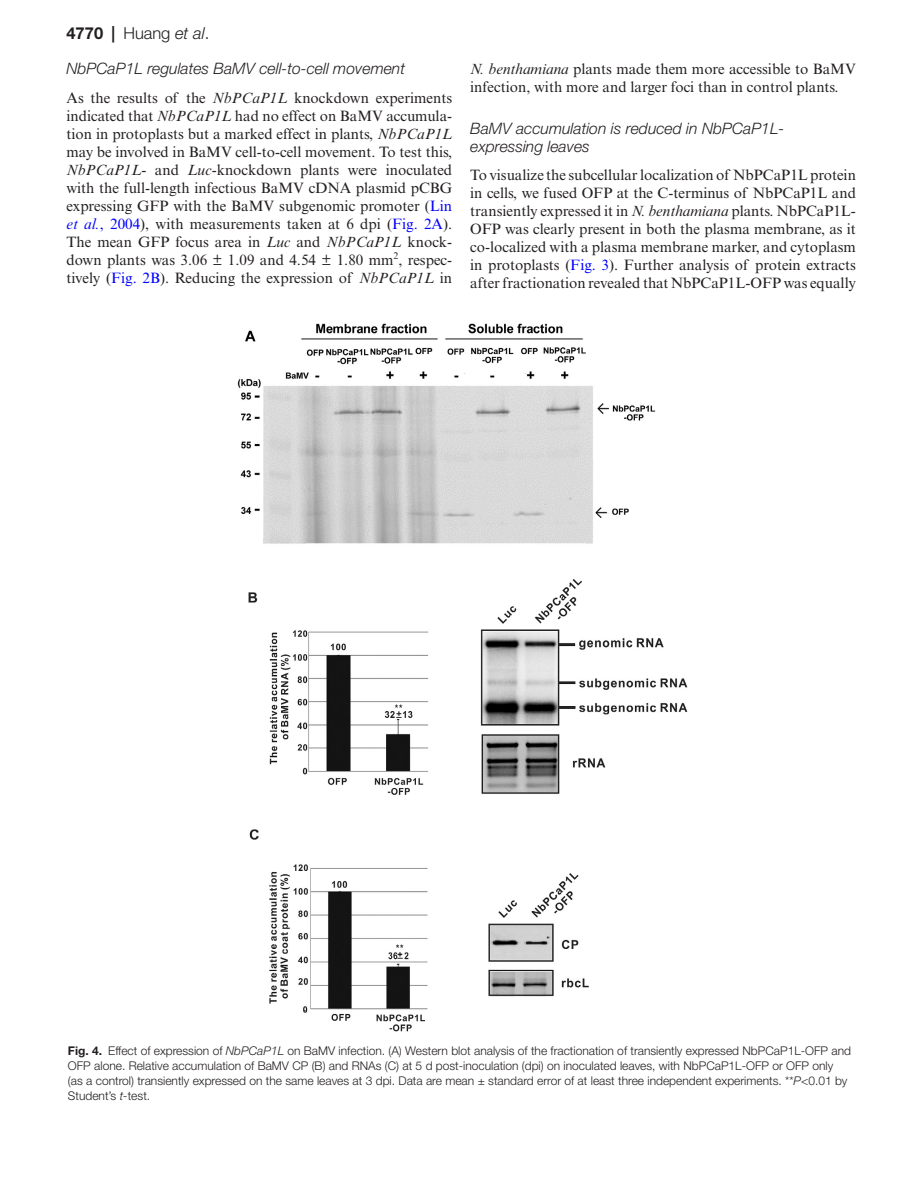
<style>
.page{position:relative;width:919px;height:1187px;background:#fff}
.page>*{position:absolute;margin:0;border:0;box-sizing:border-box;transform-origin:0 0}
.t1{font:300 16.5px "Helvetica Neue LT Std";color:#231f20}
.t2{font:italic 300 15.75px/18px "Helvetica Neue LT Std";color:#231f20}
.t3{font:15px/18px "Times New Roman MT Std";color:#231f20;text-align:justify}
.t4{font:300 12px/15px "Helvetica Neue LT Std";color:#231f20}
.s1{font-weight:700}
.s2{font-style:italic}
.s3{color:#00f}
.s4{font-style:italic;color:#00f}
</style>
<div class="page">
<img style="left:237px;top:324px;width:450px;height:706px">
<p class="t1" style="left:66px;top:23px;width:144px"><span class="s1">4770 |</span> Huang <span class="s2">et al</span>.</p>
<p class="t2" style="left:66px;top:59px;width:340px">NbPCaP1L regulates BaMV cell-to-cell movement</p>
<p class="t3" style="left:66px;top:89px;width:387px">As the results of the <span class="s2">NbPCaP1L</span> knockdown experiments indicated that <span class="s2">NbPCaP1L</span> had no effect on BaMV accumula&shy;tion in protoplasts but a marked effect in plants, <span class="s2">NbPCaP1L </span>may be involved in BaMV cell-to-cell movement. To test this, <span class="s2">NbPCaP1L-</span> and <span class="s2">Luc</span>-knockdown plants were inoculated with the full-length infectious BaMV cDNA plasmid pCBG expressing GFP with the BaMV subgenomic promoter (<span class="s3">Lin </span><span class="s4">et al.</span><span class="s3">, 2004</span>), with measurements taken at 6 dpi (<span class="s3">Fig. 2A</span>).<br>The mean GFP focus area in <span class="s2">Luc</span> and <span class="s2">NbPCaP1L</span> knock&shy;down plants was 3.06 ± 1.09 and 4.54 ± 1.80 mm<sup>2</sup>, respec&shy;tively (<span class="s3">Fig. 2B</span>). Reducing the expression of <span class="s2">NbPCaP1L</span> in</p>
<p class="t3" style="left:470px;top:60px;width:387px"><span class="s2">N. benthamiana</span> plants made them more accessible to BaMV infection, with more and larger foci than in control plants.</p>
<p class="t2" style="left:470px;top:119px;width:315px">BaMV accumulation is reduced in NbPCaP1L&shy;expressing leaves</p>
<p class="t3" style="left:470px;top:166px;width:387px">To visualize the subcellular localization of NbPCaP1L protein in cells, we fused OFP at the C-terminus of NbPCaP1L and transiently expressed it in <span class="s2">N. benthamiana</span> plants. NbPCaP1L-OFP was clearly present in both the plasma membrane, as it co-localized with a plasma membrane marker, and cytoplasm in protoplasts (<span class="s3">Fig. 3</span>). Further analysis of protein extracts after fractionation revealed that NbPCaP1L-OFP was equally</p>
<p class="t4" style="left:68px;top:1042px;width:784px"><span class="s1">Fig. 4.</span> Effect of expression of <span class="s2">NbPCaP1L</span> on BaMV infection. (A) Western blot analysis of the fractionation of transiently expressed NbPCaP1L-OFP and OFP alone. Relative accumulation of BaMV CP (B) and RNAs (C) at 5 d post-inoculation (dpi) on inoculated leaves, with NbPCaP1L-OFP or OFP only (as a control) transiently expressed on the same leaves at 3 dpi. Data are mean ± standard error of at least three independent experiments. **<span class="s2">P</span>&lt;0.01 by Student’s <span class="s2">t-</span>test.</p>
</div>
